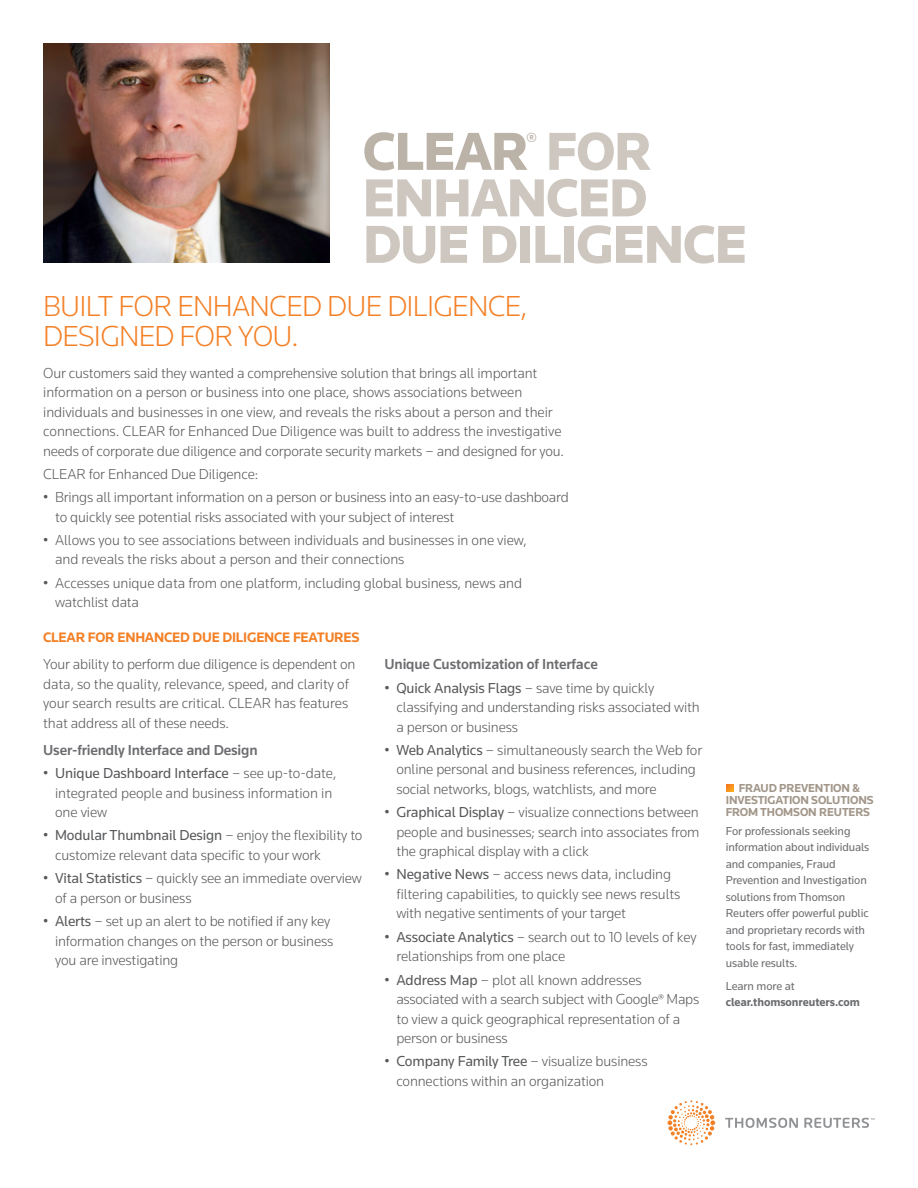
<style>
.page{position:relative;width:918px;height:1188px;background:#fff}
.page>*{position:absolute;margin:0;border:0;box-sizing:border-box;transform-origin:0 0}
.t1{font:900 55.5px/46.5px "Knowledge";letter-spacing:-.02em;color:#cec7bf}
.t2{font:900 55.5px "Knowledge";letter-spacing:-.02em;color:#bcb3a8}
.t3{font:300 30px/30px "Knowledge";letter-spacing:-.025em;color:#f48026}
.t4{font:500 21px "Knowledge";color:#bcb3a8}
.t5{font:300 15px/19.5px "Knowledge";letter-spacing:-.01em;color:#57585a}
.t6{font:500 15px "Knowledge";letter-spacing:-.01em;color:#6c6d70}
.t7{font:700 14.25px "Knowledge";letter-spacing:-.015em;color:#f48026}
.t8{font:12px/16.5px "Knowledge";letter-spacing:-.005em;color:#6c6d70}
.t9{font:700 12px/12px "Knowledge";letter-spacing:-.01em;color:#a19689;text-align:center}
.t10{font:700 12px "Knowledge";letter-spacing:-.005em;color:#6c6d70}
.s1{color:#cec7bf}
.s2{font-weight:400}
</style>
<div class="page">
<img style="left:43px;top:43px;width:286px;height:220px">
<svg style="left:725px;top:1118px;width:150px;height:10px"></svg>
<svg style="left:667px;top:1100px;width:48px;height:45px"></svg>
<svg style="left:726px;top:785px;width:8px;height:7px"></svg>
<h1 class="t2" style="left:363px;top:118px;width:290px">CLEAR <span class="s1">FOR</span></h1>
<h3 class="t4" style="left:526px;top:133px;width:12px">®</h3>
<h1 class="t1" style="left:363px;top:174px;width:386px">ENHANCED<br>DUE DILIGENCE</h1>
<h2 class="t3" style="left:43px;top:292px;width:486px">BUILT FOR ENHANCED DUE DILIGENCE,<br>DESIGNED FOR YOU.</h2>
<p class="t5" style="left:43px;top:364px;width:522px">Our customers said they wanted a comprehensive solution that brings all important information on a person or business into one place, shows associations between individuals and businesses in one view, and reveals the risks about a person and their connections. CLEAR for Enhanced Due Diligence was built to address the investigative needs of corporate due diligence and corporate security markets – and designed for you.</p>
<p class="t5" style="left:43px;top:465px;width:217px">CLEAR for Enhanced Due Diligence:</p>
<p class="t5" style="left:55px;top:488px;width:515px;text-indent:-12px">• Brings all important information on a person or business into an easy-to-use dashboard to quickly see potential risks associated with your subject of interest</p>
<p class="t5" style="left:55px;top:531px;width:473px;text-indent:-12px">• Allows you to see associations between individuals and businesses in one view, and reveals the risks about a person and their connections</p>
<p class="t5" style="left:55px;top:574px;width:469px;text-indent:-12px">• Accesses unique data from one platform, including global business, news and watchlist data</p>
<p class="t7" style="left:43px;top:632px;width:318px">CLEAR FOR ENHANCED DUE DILIGENCE FEATURES</p>
<p class="t5" style="left:43px;top:655px;width:314px">Your ability to perform due diligence is dependent on data, so the quality, relevance, speed, and clarity of your search results are critical. CLEAR has features that address all of these needs.</p>
<p class="t6" style="left:43px;top:745px;width:216px">User-friendly Interface and Design</p>
<p class="t5" style="left:55px;top:764px;width:283px;text-indent:-12px">• <span class="s2">Unique Dashboard Interface</span> – see up-to-date, integrated people and business information in one view</p>
<p class="t5" style="left:55px;top:827px;width:309px;text-indent:-12px">• <span class="s2">Modular Thumbnail Design</span> – enjoy the flexibility to customize relevant data specific to your work</p>
<p class="t5" style="left:55px;top:869px;width:308px;text-indent:-12px">• <span class="s2">Vital Statistics</span> – quickly see an immediate overview of a person or business</p>
<p class="t5" style="left:55px;top:912px;width:280px;text-indent:-12px">• <span class="s2">Alerts</span> – set up an alert to be notified if any key information changes on the person or business you are investigating</p>
<p class="t6" style="left:384px;top:659px;width:215px">Unique Customization of Interface</p>
<p class="t5" style="left:396px;top:679px;width:305px;text-indent:-12px">• <span class="s2">Quick Analysis Flags</span> – save time by quickly classifying and understanding risks associated with a person or business</p>
<p class="t5" style="left:396px;top:741px;width:307px;text-indent:-12px">• <span class="s2">Web Analytics</span> – simultaneously search the Web for online personal and business references, including social networks, blogs, watchlists, and more</p>
<p class="t5" style="left:396px;top:803px;width:305px;text-align:justify;text-indent:-12px">• <span class="s2">Graphical Display</span> – visualize connections between people and businesses; search into associates from the graphical display with a click</p>
<p class="t5" style="left:396px;top:866px;width:286px;text-indent:-12px">• <span class="s2">Negative News</span> – access news data, including filtering capabilities, to quickly see news results with negative sentiments of your target</p>
<p class="t5" style="left:396px;top:928px;width:302px;text-indent:-12px">• <span class="s2">Associate Analytics</span> – search out to 10 levels of key relationships from one place</p>
<p class="t5" style="left:396px;top:971px;width:304px;text-indent:-12px">• <span class="s2">Address Map</span> – plot all known addresses associated with a search subject with Google<sup>®</sup> Maps to view a quick geographical representation of a person or business</p>
<p class="t5" style="left:396px;top:1052px;width:253px;text-indent:-12px">• <span class="s2">Company Family Tree</span> – visualize business connections within an organization</p>
<p class="t9" style="left:726px;top:783px;width:149px">FRAUD PREVENTION &amp;<br>INVESTIGATION SOLUTIONS<br>FROM THOMSON REUTERS</p>
<p class="t8" style="left:726px;top:824px;width:145px">For professionals seeking information about individuals and companies, Fraud<br>Prevention and Investigation solutions from Thomson<br>Reuters offer powerful public and proprietary records with tools for fast, immediately usable results.</p>
<p class="t8" style="left:726px;top:979px;width:71px">Learn more at</p>
<p class="t10" style="left:726px;top:998px;width:136px">clear.thomsonreuters.com</p>
</div>
